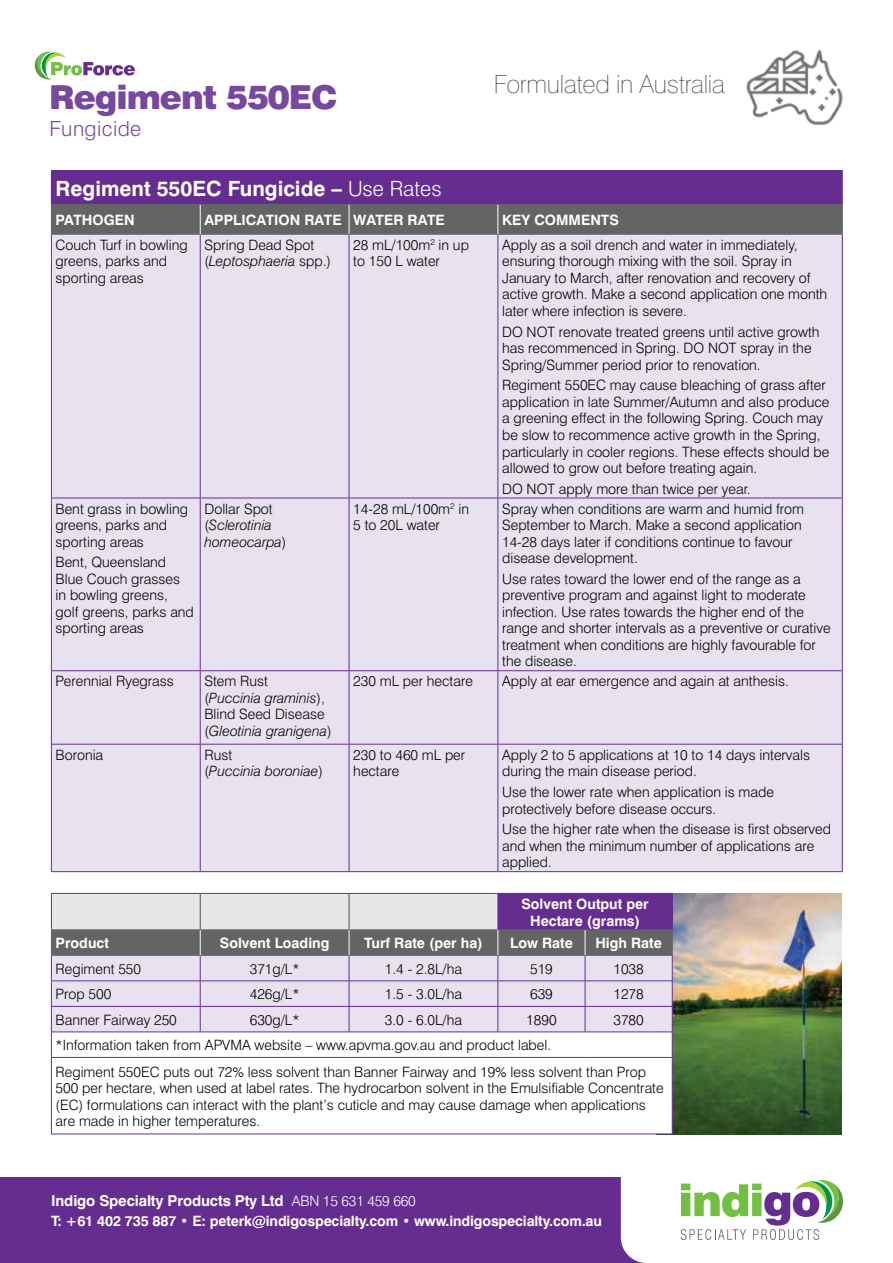
<style>
.page{position:relative;width:893px;height:1263px;background:#fff}
.page>*{position:absolute;margin:0;border:0;box-sizing:border-box;transform-origin:0 0}
.t1{font:900 33px "Swiss 721 BT";letter-spacing:-.03em;color:#77489d}
.t2{font:100 25.05px "Swiss 721 BT";letter-spacing:-.01em;color:#4d4d4f}
.t3{font:700 21px "Swiss 721 BT";color:#fff}
.t4{font:300 20.85px "Swiss 721 BT";letter-spacing:.02em;color:#77489d}
.t5{font:700 15px "Swiss 721 BT";letter-spacing:-.01em;color:#fff}
.t6{font:300 14.25px/16.5px "Swiss 721 BT";color:#000}
.t7{font:700 14.25px/16.5px "Swiss 721 BT";color:#fff;text-align:center}
.t8{font:italic 300 14.25px/16.5px "Swiss 721 BT";color:#000}
.s1{font-weight:300}
.s2{font-style:italic}
.s3{font-style:normal}
.s4{font-weight:300;font-size:14.25px}
</style>
<div class="page">
<img style="left:673px;top:893px;width:169px;height:241px">
<div style="left:0;top:1178px;width:893px;height:85px;background:#662d91"></div>
<svg style="left:621px;top:1178px;width:272px;height:85px;background:#e5eae4"></svg>
<svg style="left:35px;top:52px;width:100px;height:27px"></svg>
<img style="left:746px;top:49px;width:97px;height:76px">
<div style="left:51px;top:170px;width:791px;height:34px;background:#662d91"></div>
<div style="left:52px;top:235px;width:790px;height:636px;background:#e7e1f0"></div>
<hr style="left:498px;top:170px;width:345px;height:1px;background:#662d91">
<hr style="left:842px;top:171px;width:1px;height:33px;background:#662d91">
<hr style="left:51px;top:235px;width:1px;height:263px;background:#662d91">
<hr style="left:200px;top:235px;width:1px;height:263px;background:#662d91">
<hr style="left:349px;top:235px;width:1px;height:263px;background:#662d91">
<hr style="left:497px;top:235px;width:1px;height:263px;background:#662d91">
<hr style="left:842px;top:235px;width:1px;height:263px;background:#662d91">
<hr style="left:51px;top:498px;width:149px;height:1px;background:#662d91">
<hr style="left:51px;top:498px;width:1px;height:172px;background:#662d91">
<hr style="left:200px;top:498px;width:149px;height:1px;background:#662d91">
<hr style="left:200px;top:498px;width:1px;height:172px;background:#662d91">
<hr style="left:349px;top:498px;width:149px;height:1px;background:#662d91">
<hr style="left:349px;top:498px;width:1px;height:172px;background:#662d91">
<hr style="left:498px;top:498px;width:345px;height:1px;background:#662d91">
<hr style="left:497px;top:498px;width:1px;height:172px;background:#662d91">
<hr style="left:842px;top:498px;width:1px;height:172px;background:#662d91">
<hr style="left:51px;top:670px;width:149px;height:1px;background:#662d91">
<hr style="left:51px;top:671px;width:1px;height:73px;background:#662d91">
<hr style="left:200px;top:670px;width:149px;height:1px;background:#662d91">
<hr style="left:200px;top:671px;width:1px;height:73px;background:#662d91">
<hr style="left:349px;top:670px;width:149px;height:1px;background:#662d91">
<hr style="left:349px;top:671px;width:1px;height:73px;background:#662d91">
<hr style="left:498px;top:670px;width:345px;height:1px;background:#662d91">
<hr style="left:497px;top:671px;width:1px;height:73px;background:#662d91">
<hr style="left:842px;top:671px;width:1px;height:73px;background:#662d91">
<hr style="left:51px;top:744px;width:149px;height:1px;background:#662d91">
<hr style="left:51px;top:744px;width:1px;height:127px;background:#662d91">
<hr style="left:200px;top:744px;width:149px;height:1px;background:#662d91">
<hr style="left:200px;top:744px;width:1px;height:127px;background:#662d91">
<hr style="left:349px;top:744px;width:149px;height:1px;background:#662d91">
<hr style="left:349px;top:744px;width:1px;height:127px;background:#662d91">
<hr style="left:498px;top:744px;width:345px;height:1px;background:#662d91">
<hr style="left:497px;top:744px;width:1px;height:127px;background:#662d91">
<hr style="left:842px;top:744px;width:1px;height:127px;background:#662d91">
<hr style="left:51px;top:871px;width:149px;height:1px;background:#662d91">
<hr style="left:200px;top:871px;width:149px;height:1px;background:#662d91">
<hr style="left:349px;top:871px;width:149px;height:1px;background:#662d91">
<hr style="left:498px;top:871px;width:345px;height:1px;background:#662d91">
<hr style="left:51px;top:234px;width:149px;height:1px;background:#636466">
<hr style="left:200px;top:234px;width:149px;height:1px;background:#636466">
<hr style="left:349px;top:234px;width:149px;height:1px;background:#636466">
<hr style="left:498px;top:234px;width:345px;height:1px;background:#636466">
<div style="left:51px;top:204px;width:792px;height:30px;background:#636466"></div>
<hr style="left:51px;top:1057px;width:149px;height:1px;background:#662d91">
<hr style="left:51px;top:1058px;width:1px;height:75px;background:#662d91">
<hr style="left:200px;top:1057px;width:149px;height:1px;background:#662d91">
<hr style="left:349px;top:1057px;width:149px;height:1px;background:#662d91">
<hr style="left:498px;top:1057px;width:87px;height:1px;background:#662d91">
<hr style="left:585px;top:1057px;width:88px;height:1px;background:#662d91">
<hr style="left:672px;top:1058px;width:1px;height:75px;background:#662d91">
<hr style="left:51px;top:1133px;width:149px;height:1px;background:#662d91">
<hr style="left:200px;top:1133px;width:149px;height:1px;background:#662d91">
<hr style="left:349px;top:1133px;width:149px;height:1px;background:#662d91">
<hr style="left:498px;top:1133px;width:87px;height:1px;background:#662d91">
<hr style="left:585px;top:1133px;width:88px;height:1px;background:#662d91">
<svg style="left:51px;top:893px;width:622px;height:164px;background:#c9c2d1"></svg>
<h1 class="t1" style="left:49px;top:77px;width:289px">Regiment 550EC</h1>
<h3 class="t4" style="left:50px;top:116px;width:93px">Fungicide</h3>
<h2 class="t2" style="left:494px;top:69px;width:232px">Formulated in Australia</h2>
<h3 class="t3" style="left:56px;top:176px;width:387px">Regiment 550EC Fungicide – <span class="s1">Use Rates</span></h3>
<p class="t7" style="left:56px;top:212px;width:81px">PATHOGEN</p>
<p class="t7" style="left:204px;top:212px;width:242px">APPLICATION RATE WATER RATE</p>
<p class="t7" style="left:502px;top:212px;width:118px">KEY COMMENTS</p>
<p class="t6" style="left:56px;top:236px;width:134px">Couch Turf in bowling greens, parks and sporting areas</p>
<p class="t6" style="left:204px;top:236px;width:128px">Spring Dead Spot (<span class="s2">Leptosphaeria</span> spp.)</p>
<p class="t6" style="left:353px;top:236px;width:117px">28 mL/100m<sup>2</sup> in up to 150 L water</p>
<p class="t6" style="left:502px;top:236px;width:327px">Apply as a soil drench and water in immediately, ensuring thorough mixing with the soil. Spray in January to March, after renovation and recovery of active growth. Make a second application one month later where infection is severe.</p>
<p class="t6" style="left:502px;top:323px;width:319px">DO NOT renovate treated greens until active growth has recommenced in Spring. DO NOT spray in the<br>Spring/Summer period prior to renovation.</p>
<p class="t6" style="left:502px;top:377px;width:329px">Regiment 550EC may cause bleaching of grass after application in late Summer/Autumn and also produce a greening effect in the following Spring. Couch may be slow to recommence active growth in the Spring, particularly in cooler regions. These effects should be allowed to grow out before treating again.</p>
<p class="t6" style="left:502px;top:480px;width:250px">DO NOT apply more than twice per year.</p>
<p class="t6" style="left:56px;top:500px;width:134px">Bent grass in bowling greens, parks and sporting areas</p>
<p class="t6" style="left:56px;top:554px;width:140px">Bent, Queensland<br>Blue Couch grasses in bowling greens, golf greens, parks and sporting areas</p>
<p class="t8" style="left:204px;top:500px;width:83px"><span class="s3">Dollar Spot (</span>Sclerotinia homeocarpa<span class="s3">)</span></p>
<p class="t6" style="left:353px;top:500px;width:117px">14-28 mL/100m<sup>2</sup> in<br>5 to 20L water</p>
<p class="t6" style="left:502px;top:500px;width:303px">Spray when conditions are warm and humid from September to March. Make a second application 14-28 days later if conditions continue to favour disease development.</p>
<p class="t6" style="left:502px;top:570px;width:330px">Use rates toward the lower end of the range as a preventive program and against light to moderate infection. Use rates towards the higher end of the range and shorter intervals as a preventive or curative treatment when conditions are highly favourable for the disease.</p>
<p class="t6" style="left:56px;top:673px;width:120px">Perennial Ryegrass</p>
<p class="t8" style="left:204px;top:673px;width:129px"><span class="s3">Stem Rust<br>(</span>Puccinia graminis<span class="s3">),<br>Blind Seed Disease (</span>Gleotinia granigena<span class="s3">)</span></p>
<p class="t6" style="left:353px;top:673px;width:121px">230 mL per hectare</p>
<p class="t6" style="left:502px;top:673px;width:288px">Apply at ear emergence and again at anthesis.</p>
<p class="t6" style="left:56px;top:746px;width:49px">Boronia</p>
<p class="t8" style="left:204px;top:746px;width:120px"><span class="s3">Rust<br>(</span>Puccinia boroniae<span class="s3">)</span></p>
<p class="t6" style="left:353px;top:746px;width:113px">230 to 460 mL per hectare</p>
<p class="t6" style="left:502px;top:746px;width:309px">Apply 2 to 5 applications at 10 to 14 days intervals during the main disease period.</p>
<p class="t6" style="left:502px;top:784px;width:273px">Use the lower rate when application is made protectively before disease occurs.</p>
<p class="t6" style="left:502px;top:821px;width:330px">Use the higher rate when the disease is first observed and when the minimum number of applications are applied.</p>
<p class="t7" style="left:521px;top:896px;width:129px">Solvent Output per<br>Hectare (grams)</p>
<p class="t7" style="left:56px;top:935px;width:55px">Product</p>
<p class="t7" style="left:220px;top:935px;width:111px">Solvent Loading</p>
<p class="t7" style="left:364px;top:935px;width:120px">Turf Rate (per ha)</p>
<p class="t7" style="left:510px;top:935px;width:64px">Low Rate</p>
<p class="t7" style="left:595px;top:935px;width:68px">High Rate</p>
<p class="t6" style="left:56px;top:960px;width:87px">Regiment 550</p>
<p class="t6" style="left:250px;top:960px;width:51px">371g/L*</p>
<p class="t6" style="left:385px;top:960px;width:79px">1.4 - 2.8L/ha</p>
<p class="t6" style="left:530px;top:960px;width:24px">519</p>
<p class="t6" style="left:613px;top:960px;width:32px">1038</p>
<p class="t6" style="left:56px;top:986px;width:57px">Prop 500</p>
<p class="t6" style="left:250px;top:986px;width:51px">426g/L*</p>
<p class="t6" style="left:385px;top:986px;width:79px">1.5 - 3.0L/ha</p>
<p class="t6" style="left:530px;top:986px;width:24px">639</p>
<p class="t6" style="left:613px;top:986px;width:32px">1278</p>
<p class="t6" style="left:56px;top:1011px;width:123px">Banner Fairway 250</p>
<p class="t6" style="left:250px;top:1011px;width:51px">630g/L*</p>
<p class="t6" style="left:385px;top:1011px;width:79px">3.0 - 6.0L/ha</p>
<p class="t6" style="left:526px;top:1011px;width:32px">1890</p>
<p class="t6" style="left:613px;top:1011px;width:32px">3780</p>
<p class="t6" style="left:56px;top:1032px;width:592px;line-height:26.2px">*Information taken from APVMA website – www.apvma.gov.au and product label.<br>Regiment 550EC puts out 72% less solvent than Banner Fairway and 19% less solvent than Prop</p>
<p class="t6" style="left:56px;top:1080px;width:610px">500 per hectare, when used at label rates. The hydrocarbon solvent in the Emulsifiable Concentrate (EC) formulations can interact with the plant’s cuticle and may cause damage when applications are made in higher temperatures.</p>
<p class="t5" style="left:51px;top:1192px;width:366px">Indigo Specialty Products Pty Ltd <span class="s4">ABN 15 631 459 660</span></p>
<p class="t7" style="left:51px;top:1212px;width:552px">T: +61 402 735 887 • E: peterk@indigospecialty.com • www.indigospecialty.com.au</p>
</div>
